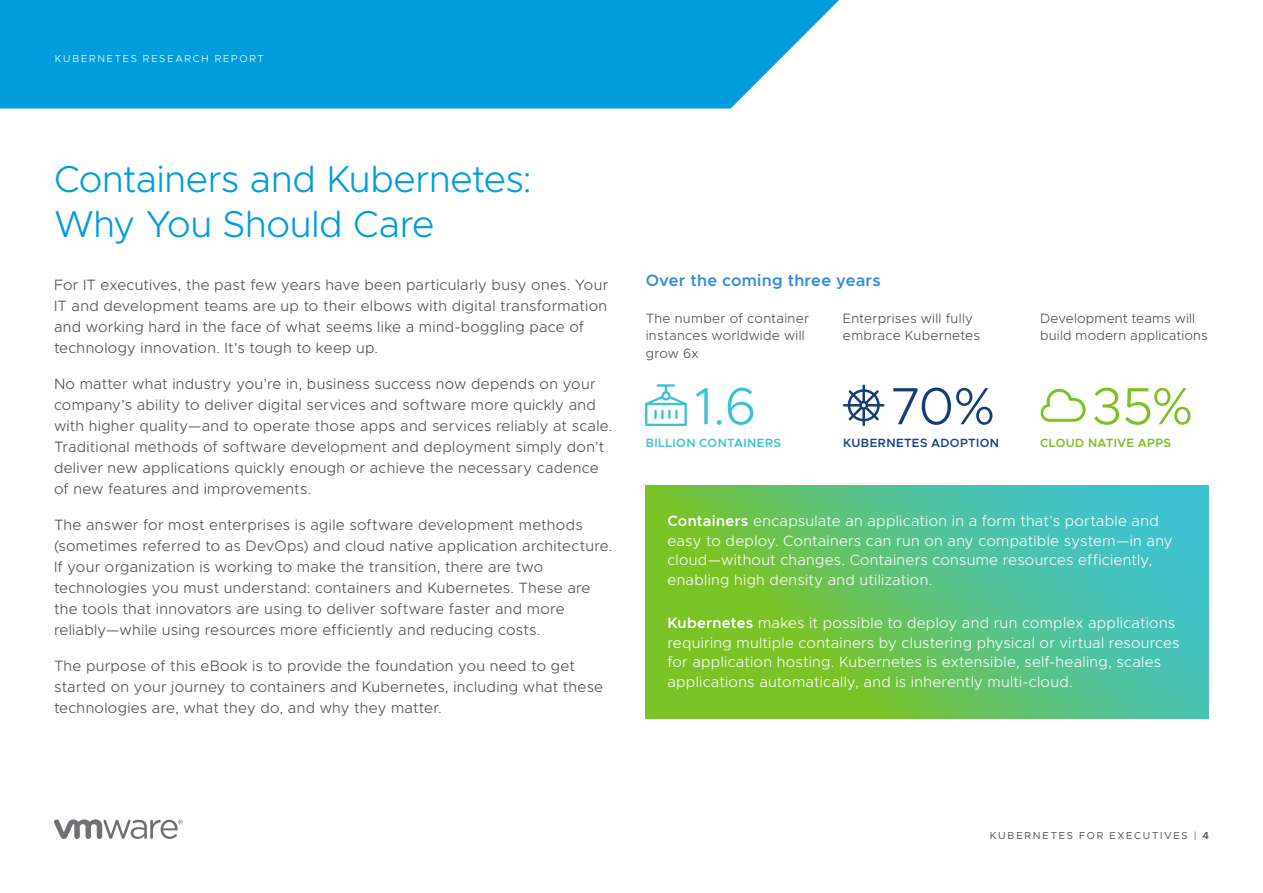
<style>
.page{position:relative;width:1263px;height:893px;background:#fff}
.page>*{position:absolute;margin:0;border:0;box-sizing:border-box;transform-origin:0 0}
.t1{font:300 52.5px "Metropolis";color:#3dc2d4}
.t2{font:300 52.5px "Metropolis";color:#153b7a}
.t3{font:300 52.5px "Metropolis";color:#7ac226}
.t4{font:300 37.5px/45px "Metropolis";letter-spacing:-.01em;color:#009cdc}
.t5{font:600 16.5px "Metropolis";letter-spacing:.015em;color:#338cd9}
.t6{font:300 15px/21px "Metropolis";letter-spacing:.02em;color:#4d4d4f}
.t7{font:300 15px/19.5px "Metropolis";letter-spacing:.02em;color:#fff}
.t8{font:300 13.5px/17.2px "Metropolis";letter-spacing:.015em;color:#4d4d4f}
.t9{font:600 12px "Metropolis";letter-spacing:.035em;color:#1c428a}
.t10{font:600 12px "Metropolis";letter-spacing:.03em;color:#3dc2d4}
.t11{font:600 12px "Metropolis";letter-spacing:.025em;color:#78bf21}
.t12{font:10.2px "Metropolis";letter-spacing:.17em;color:#4d4d4f}
.t13{font:300 10.2px "Metropolis";letter-spacing:.175em;color:#fff}
.s1{font-weight:600}
</style>
<div class="page">
<svg style="left:0;top:0;width:839px;height:109px;background:#11a2de"></svg>
<svg style="left:54px;top:819px;width:129px;height:20px"></svg>
<svg style="left:646px;top:486px;width:563px;height:232px;background:#5fc273"></svg>
<svg style="left:645px;top:384px;width:42px;height:42px"></svg>
<svg style="left:843px;top:385px;width:41px;height:41px"></svg>
<svg style="left:1040px;top:389px;width:45px;height:33px"></svg>
<p class="t13" style="left:55px;top:52px;width:210px">KUBERNETES RESEARCH REPORT</p>
<h2 class="t4" style="left:54px;top:156px;width:479px">Containers and Kubernetes:<br>Why You Should Care</h2>
<p class="t6" style="left:54px;top:274px;width:556px">For IT executives, the past few years have been particularly busy ones. Your IT and development teams are up to their elbows with digital transformation and working hard in the face of what seems like a mind-boggling pace of technology innovation. It’s tough to keep up.</p>
<p class="t6" style="left:54px;top:373px;width:560px">No matter what industry you’re in, business success now depends on your company’s ability to deliver digital services and software more quickly and with higher quality—and to operate those apps and services reliably at scale.<br>Traditional methods of software development and deployment simply don’t deliver new applications quickly enough or achieve the necessary cadence of new features and improvements.</p>
<p class="t6" style="left:54px;top:514px;width:560px">The answer for most enterprises is agile software development methods (sometimes referred to as DevOps) and cloud native application architecture.<br>If your organization is working to make the transition, there are two technologies you must understand: containers and Kubernetes. These are the tools that innovators are using to deliver software faster and more reliably—while using resources more efficiently and reducing costs.</p>
<p class="t6" style="left:54px;top:655px;width:551px">The purpose of this eBook is to provide the foundation you need to get started on your journey to containers and Kubernetes, including what these technologies are, what they do, and why they matter.</p>
<p class="t5" style="left:646px;top:270px;width:236px">Over the coming three years</p>
<p class="t8" style="left:646px;top:310px;width:165px">The number of container instances worldwide will grow 6x</p>
<p class="t8" style="left:843px;top:310px;width:139px">Enterprises will fully embrace Kubernetes</p>
<p class="t8" style="left:1040px;top:310px;width:169px">Development teams will build modern applications</p>
<h1 class="t1" style="left:694px;top:374px;width:63px">1.6</h1>
<h1 class="t2" style="left:890px;top:374px;width:106px">70%</h1>
<h1 class="t3" style="left:1092px;top:374px;width:103px">35%</h1>
<p class="t9" style="left:843px;top:435px;width:158px">KUBERNETES ADOPTION</p>
<p class="t11" style="left:1040px;top:435px;width:132px">CLOUD NATIVE APPS</p>
<p class="t10" style="left:646px;top:435px;width:137px">BILLION CONTAINERS</p>
<p class="t7" style="left:667px;top:511px;width:507px"><span class="s1">Containers</span> encapsulate an application in a form that’s portable and easy to deploy. Containers can run on any compatible system—in any cloud—without changes. Containers consume resources efficiently, enabling high density and utilization.</p>
<p class="t7" style="left:667px;top:613px;width:514px"><span class="s1">Kubernetes</span> makes it possible to deploy and run complex applications requiring multiple containers by clustering physical or virtual resources for application hosting. Kubernetes is extensible, self-healing, scales applications automatically, and is inherently multi-cloud.</p>
<p class="t12" style="left:990px;top:829px;width:221px">KUBERNETES FOR EXECUTIVES | <span class="s1">4</span></p>
</div>
